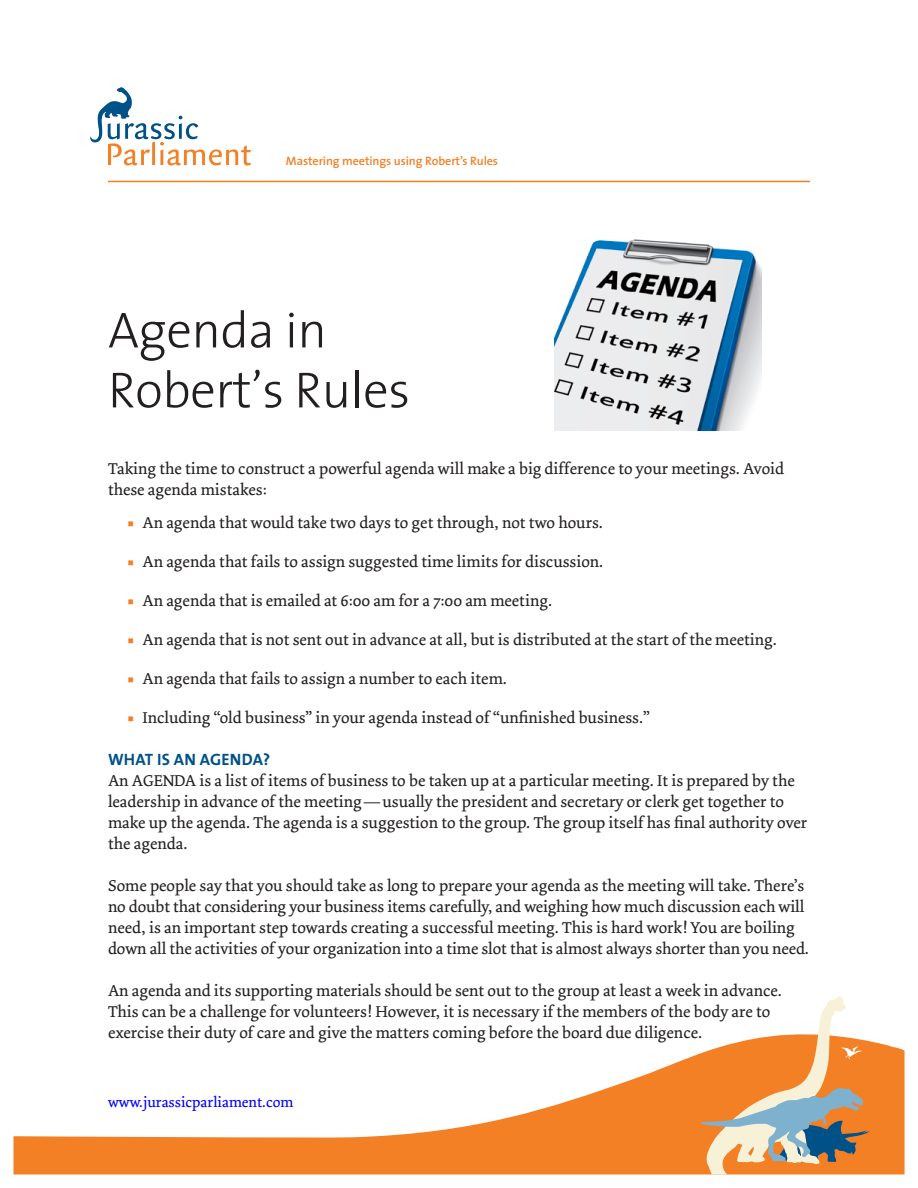
<style>
.page{position:relative;width:918px;height:1188px;background:#fff}
.page>*{position:absolute;margin:0;border:0;box-sizing:border-box;transform-origin:0 0}
.t1{font:300 51px/60px "The Sans";letter-spacing:-.01em;color:#231f20}
.t2{font:16.5px/21px "Dolly";color:#231f20}
.t3{font:700 16.5px "The Sans";letter-spacing:.015em;color:#005187}
.t4{font:15px "Dolly";color:#00f}
.t5{font:600 12.15px "The Sans";letter-spacing:-.01em;color:#f48026}
.s1{font-family:"Minion Pro";color:#f48026}
</style>
<div class="page">
<hr style="left:108px;top:181px;width:702px;height:1px;background:#f48026">
<svg style="left:14px;top:1041px;width:891px;height:133px"></svg>
<svg style="left:701px;top:996px;width:169px;height:179px"></svg>
<svg style="left:90px;top:87px;width:161px;height:78px"></svg>
<img style="left:554px;top:239px;width:207px;height:192px">
<p class="t5" style="left:286px;top:151px;width:214px">Mastering meetings using Robert’s Rules</p>
<h1 class="t1" style="left:108px;top:299px;width:304px">Agenda in<br>Robert’s Rules</h1>
<p class="t2" style="left:108px;top:458px;width:678px">Taking the time to construct a powerful agenda will make a big difference to your meetings. Avoid these agenda mistakes:</p>
<p class="t2" style="left:128px;top:512px;width:477px"><span class="s1">■</span> An agenda that would take two days to get through, not two hours.</p>
<p class="t2" style="left:128px;top:551px;width:477px"><span class="s1">■</span> An agenda that fails to assign suggested time limits for discussion.</p>
<p class="t2" style="left:128px;top:590px;width:426px"><span class="s1">■</span> An agenda that is emailed at 6:00 am for a 7:00 am meeting.</p>
<p class="t2" style="left:128px;top:629px;width:651px"><span class="s1">■</span> An agenda that is not sent out in advance at all, but is distributed at the start of the meeting.</p>
<p class="t2" style="left:128px;top:668px;width:381px"><span class="s1">■</span> An agenda that fails to assign a number to each item.</p>
<p class="t2" style="left:128px;top:707px;width:524px"><span class="s1">■</span> Including “old business” in your agenda instead of “unfinished business.”</p>
<p class="t3" style="left:108px;top:745px;width:164px">WHAT IS AN AGENDA?</p>
<p class="t2" style="left:108px;top:770px;width:701px">An AGENDA is a list of items of business to be taken up at a particular meeting. It is prepared by the leadership in advance of the meeting—usually the president and secretary or clerk get together to make up the agenda. The agenda is a suggestion to the group. The group itself has final authority over the agenda.</p>
<p class="t2" style="left:108px;top:875px;width:703px">Some people say that you should take as long to prepare your agenda as the meeting will take. There’s no doubt that considering your business items carefully, and weighing how much discussion each will need, is an important step towards creating a successful meeting. This is hard work! You are boiling down all the activities of your organization into a time slot that is almost always shorter than you need.</p>
<p class="t2" style="left:108px;top:980px;width:676px">An agenda and its supporting materials should be sent out to the group at least a week in advance.<br>This can be a challenge for volunteers! However, it is necessary if the members of the body are to exercise their duty of care and give the matters coming before the board due diligence.</p>
<p class="t4" style="left:108px;top:1093px;width:187px">www.jurassicparliament.com</p>
</div>
